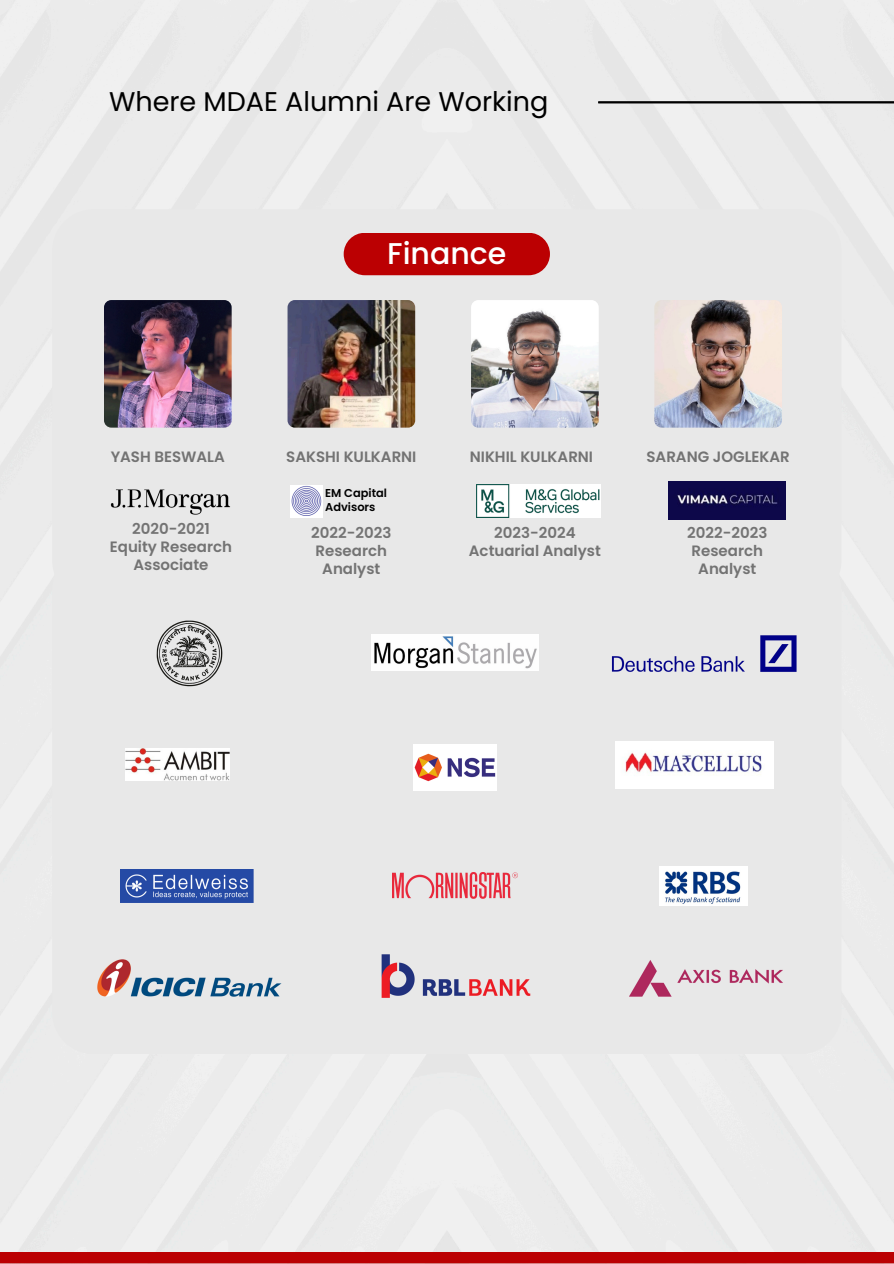
<style>
.page{position:relative;width:894px;height:1264px;background:#fff}
.page>*{position:absolute;margin:0;border:0;box-sizing:border-box;transform-origin:0 0}
.t1{font:500 30px "Poppins";color:#fff}
.t2{font:27px "Poppins";color:#000}
.t3{font:600 15px/18px "Poppins";color:#737373;text-align:center}
.t4{font:600 11.4px "Poppins";color:#000}
</style>
<div class="page">
<svg style="left:0;top:1251px;width:893px;height:12px;background:#bf1315"></svg>
<hr style="left:598px;top:101px;width:295px;height:2px;background:#000">
<div style="left:52px;top:209px;width:789px;height:338px;background:#e8e8e8"></div>
<div style="left:343px;top:233px;width:206px;height:42px;background:#bb0002;border-radius:21px"></div>
<div style="left:52px;top:547px;width:789px;height:507px;background:#e8e8e8"></div>
<img style="left:392px;top:873px;width:125px;height:25px">
<img style="left:615px;top:741px;width:158px;height:47px">
<img style="left:371px;top:634px;width:167px;height:36px">
<img style="left:126px;top:749px;width:103px;height:31px">
<img style="left:414px;top:744px;width:82px;height:46px">
<img style="left:611px;top:634px;width:185px;height:38px">
<img style="left:97px;top:959px;width:184px;height:37px">
<img style="left:121px;top:869px;width:132px;height:33px">
<img style="left:156px;top:620px;width:66px;height:66px">
<img style="left:659px;top:866px;width:88px;height:39px">
<img style="left:628px;top:958px;width:156px;height:40px">
<img style="left:380px;top:953px;width:150px;height:45px">
<img style="left:104px;top:300px;width:127px;height:127px;border-radius:7px">
<img style="left:287px;top:300px;width:128px;height:127px;border-radius:7px">
<img style="left:471px;top:300px;width:127px;height:127px;border-radius:7px">
<img style="left:654px;top:300px;width:127px;height:127px;border-radius:7px">
<img style="left:668px;top:481px;width:117px;height:38px">
<img style="left:104px;top:484px;width:134px;height:33px">
<img style="left:290px;top:485px;width:33px;height:32px">
<img style="left:476px;top:484px;width:124px;height:33px">
<p class="t2" style="left:109px;top:82px;width:441px">Where MDAE Alumni Are Working</p>
<p class="t1" style="left:387px;top:232px;width:121px">Finance</p>
<p class="t3" style="left:111px;top:448px;width:116px">YASH BESWALA</p>
<p class="t3" style="left:110px;top:519px;width:124px">2020-2021<br>Equity Research<br>Associate</p>
<p class="t3" style="left:286px;top:448px;width:132px">SAKSHI KULKARNI</p>
<p class="t4" style="left:325px;top:485px;width:63px">EM Capital</p>
<p class="t4" style="left:325px;top:499px;width:52px">Advisors</p>
<p class="t3" style="left:311px;top:523px;width:82px">2022-2023<br>Research<br>Analyst</p>
<p class="t3" style="left:469px;top:448px;width:125px">NIKHIL KULKARNI</p>
<p class="t3" style="left:469px;top:523px;width:133px">2023-2024<br>Actuarial Analyst</p>
<p class="t3" style="left:646px;top:448px;width:145px">SARANG JOGLEKAR</p>
<p class="t3" style="left:687px;top:523px;width:82px">2022-2023<br>Research<br>Analyst</p>
</div>
